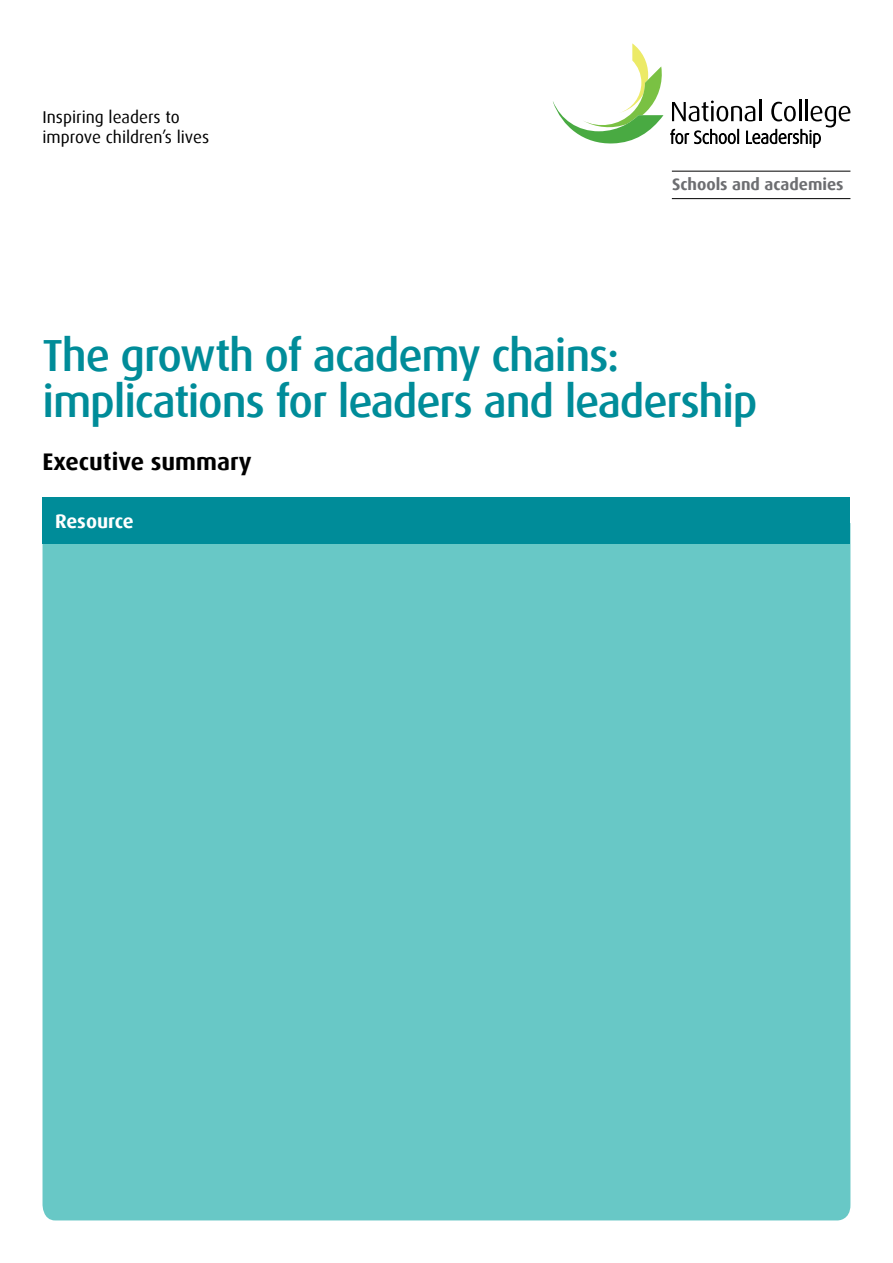
<style>
.page{position:relative;width:893px;height:1263px;background:#fff}
.page>*{position:absolute;margin:0;border:0;box-sizing:border-box;transform-origin:0 0}
.t1{font:500 45px/46.5px "Dax";letter-spacing:-.03em;color:#008c99}
.t2{font:700 24px "Dax";color:#000}
.t3{font:700 19.5px "Dax";color:#fff}
.t4{font:17.1px/20.2px "Dax";color:#000}
.t5{font:700 16.5px "Dax";color:#6d6e71}
</style>
<div class="page">
<hr style="left:672px;top:171px;width:178px;height:1px;background:#000">
<hr style="left:672px;top:198px;width:178px;height:1px;background:#000">
<div style="left:43px;top:544px;width:807px;height:676px;background:#68c8c6"></div>
<div style="left:43px;top:497px;width:807px;height:47px;background:#008c99"></div>
<svg style="left:553px;top:43px;width:110px;height:101px"></svg>
<hr style="left:759px;top:99px;width:3px;height:22px;background:#000">
<hr style="left:799px;top:99px;width:2px;height:22px;background:#000">
<hr style="left:805px;top:99px;width:3px;height:22px;background:#000">
<svg style="left:670px;top:101px;width:180px;height:46px"></svg>
<p class="t4" style="left:43px;top:107px;width:168px">Inspiring leaders to improve children’s lives</p>
<p class="t5" style="left:672px;top:175px;width:173px">Schools and academies</p>
<p class="t1" style="left:43px;top:332px;width:717px">The growth of academy chains: implications for leaders and leadership</p>
<p class="t2" style="left:43px;top:448px;width:210px">Executive summary</p>
<p class="t3" style="left:55px;top:510px;width:80px">Resource</p>
</div>
